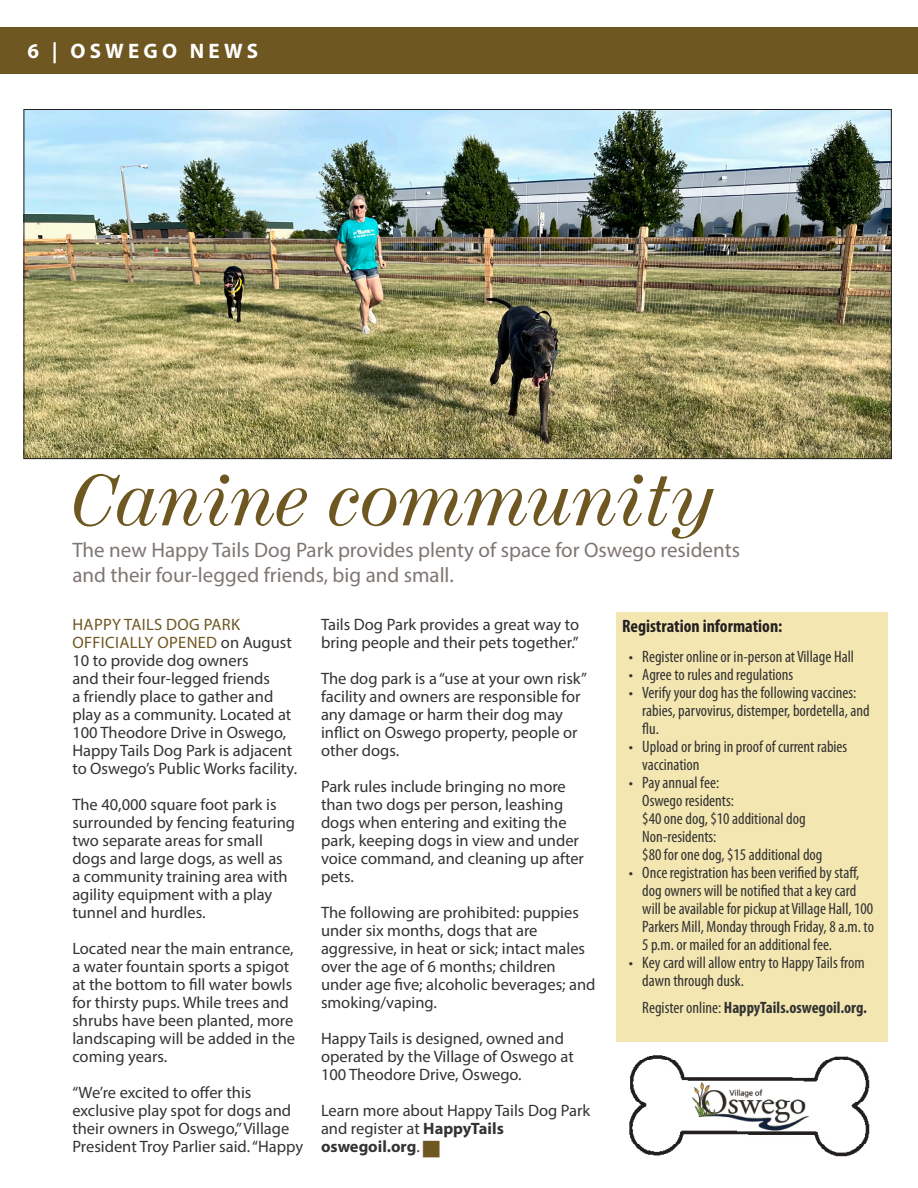
<style>
.page{position:relative;width:918px;height:1188px;background:#fff}
.page>*{position:absolute;margin:0;border:0;box-sizing:border-box;transform-origin:0 0}
.t1{font:italic 72px "Century 725 BT";color:#6e5721}
.t2{font:21px "Myriad Pro";color:#7e7673}
.Header_master_page{font:700 21px "Myriad Pro";letter-spacing:.2em;color:#fff}
.t3{font:700 condensed 18px "Myriad Pro";color:#231f20}
.Heading_MASTER{font:16.5px/18px "Myriad Pro";color:#323332}
.t4{font:condensed 16.5px/18px "Myriad Pro";color:#323332}
.t5{font:condensed 16.5px/18px "Myriad Pro";color:#333331}
.t6{font:700 condensed 16.5px "Myriad Pro";color:#323332}
.Heading_MASTER-2{font:700 16.5px "Myriad Pro";color:#323332}
.s1{color:#6e5721}
.s2{font-weight:700}
.s3{font-weight:400}
.s4{color:#323332}
</style>
<div class="page">
<div style="left:0;top:27px;width:918px;height:47px;background:#6e5721"></div>
<img style="left:26px;top:111px;width:864px;height:346px">
<div style="left:617px;top:612px;width:271px;height:430px;background:#f3e6b1"></div>
<img style="left:629px;top:1055px;width:241px;height:102px">
<p class="Header_master_page" style="left:28px;top:38px;width:232px">6 | OSWEGO NEWS</p>
<p class="t1" style="left:72px;top:456px;width:645px">Canine community</p>
<p class="t2" style="left:72px;top:537px;width:669px">The new Happy Tails Dog Park provides plenty of space for Oswego residents</p>
<p class="t2" style="left:72px;top:562px;width:383px">and their four-legged friends, big and small.</p>
<p class="Heading_MASTER" style="left:72px;top:615px;width:226px"><span class="s1">HAPPY TAILS DOG PARK<br>OFFICIALLY OPENED</span> on August<br>10 to provide dog owners<br>and their four-legged friends<br>a friendly place to gather and play as a community. Located at<br>100 Theodore Drive in Oswego,<br>Happy Tails Dog Park is adjacent to Oswego’s Public Works facility.</p>
<p class="Heading_MASTER" style="left:72px;top:795px;width:224px">The 40,000 square foot park is surrounded by fencing featuring two separate areas for small dogs and large dogs, as well as<br>a community training area with agility equipment with a play tunnel and hurdles.</p>
<p class="Heading_MASTER" style="left:72px;top:939px;width:224px">Located near the main entrance, a water fountain sports a spigot at the bottom to fill water bowls for thirsty pups. While trees and shrubs have been planted, more landscaping will be added in the coming years.</p>
<p class="Heading_MASTER" style="left:72px;top:1083px;width:232px">“We’re excited to offer this exclusive play spot for dogs and their owners in Oswego,” Village<br>President Troy Parlier said. “Happy</p>
<p class="Heading_MASTER" style="left:321px;top:615px;width:260px">Tails Dog Park provides a great way to bring people and their pets together.”</p>
<p class="Heading_MASTER" style="left:321px;top:669px;width:267px">The dog park is a “use at your own risk” facility and owners are responsible for any damage or harm their dog may inflict on Oswego property, people or other dogs.</p>
<p class="Heading_MASTER" style="left:321px;top:777px;width:265px">Park rules include bringing no more than two dogs per person, leashing dogs when entering and exiting the park, keeping dogs in view and under voice command, and cleaning up after pets.</p>
<p class="Heading_MASTER" style="left:321px;top:903px;width:276px">The following are prohibited: puppies under six months, dogs that are aggressive, in heat or sick; intact males over the age of 6 months; children under age five; alcoholic beverages; and smoking/vaping.</p>
<p class="Heading_MASTER" style="left:321px;top:1029px;width:254px">Happy Tails is designed, owned and operated by the Village of Oswego at<br>100 Theodore Drive, Oswego.</p>
<p class="Heading_MASTER" style="left:321px;top:1101px;width:271px">Learn more about Happy Tails Dog Park and register at <span class="s2">HappyTails</span></p>
<p class="Heading_MASTER-2" style="left:321px;top:1136px;width:100px">oswegoil.org<span class="s3">.</span></p>
<p class="t3" style="left:622px;top:615px;width:162px">Registration information:</p>
<p class="t4" style="left:629px;top:648px;width:227px">• Register online or in-person at Village Hall</p>
<p class="t4" style="left:629px;top:666px;width:166px">• Agree to rules and regulations</p>
<p class="t4" style="left:642px;top:684px;width:229px;text-indent:-14px">• Verify your dog has the following vaccines: rabies, parvovirus, distemper, bordetella, and flu.</p>
<p class="t4" style="left:642px;top:738px;width:207px;text-indent:-14px">• Upload or bring in proof of current rabies vaccination</p>
<p class="t5" style="left:642px;top:774px;width:182px;text-indent:-14px"><span class="s4">• Pay annual fee:<br>Oswego residents:<br>$40 one dog, $</span>10 additional dog<br>Non-residents:<br>$80 for one dog, $15 additional dog</p>
<p class="t4" style="left:642px;top:864px;width:233px;text-indent:-14px">• Once registration has been verified by staff, dog owners will be notified that a key card will be available for pickup at Village Hall, 100<br>Parkers Mill, Monday through Friday, 8 a.m. to 5 p.m. or mailed for an additional fee.</p>
<p class="t4" style="left:642px;top:954px;width:224px;text-indent:-14px">• Key card will allow entry to Happy Tails from dawn through dusk.</p>
<p class="t6" style="left:642px;top:998px;width:226px"><span class="s3">Register online:</span> HappyTails.oswegoil.org.</p>
</div>
